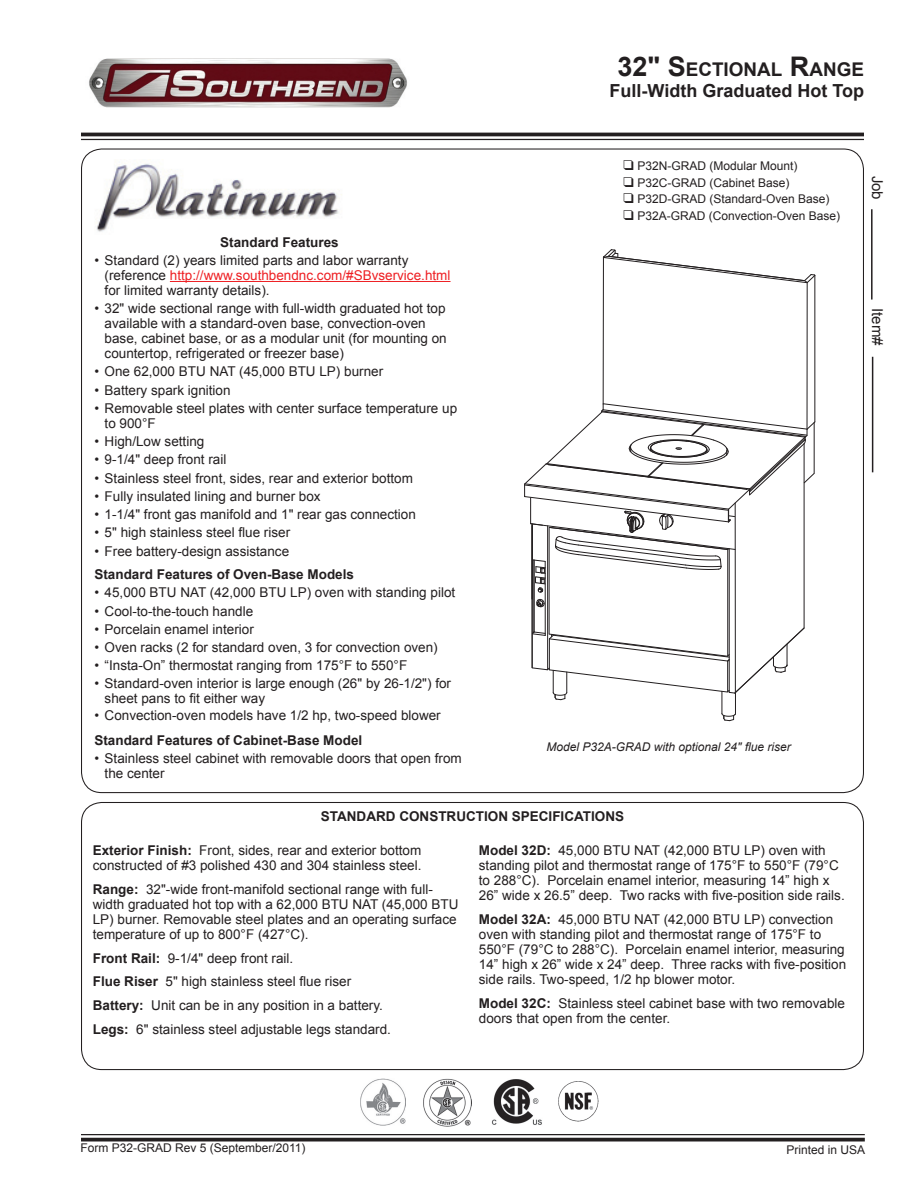
<style>
.page{position:relative;width:918px;height:1188px;background:#fff}
.page>*{position:absolute;margin:0;border:0;box-sizing:border-box;transform-origin:0 0}
.t1{font:700 18.9px "Arial";color:#231f20}
.t2{font:700 18px "Arial";color:#231f20}
.t3{font:15px "Arial";color:#231f20}
.t4{font:13.5px/15px "Arial";color:#231f20}
.t5{font:700 13.5px "Arial";color:#231f20}
.t6{font:12px/16.5px "Arial";color:#231f20}
.t7{font:italic 12px "Arial";color:#231f20}
.s1{font-size:27px}
.s2{color:#ee1f23}
.s3{font-weight:700}
</style>
<div class="page">
<hr style="left:871px;top:209px;width:2px;height:91px;background:#231f20">
<hr style="left:872px;top:357px;width:1px;height:115px;background:#231f20">
<hr style="left:81px;top:1134px;width:784px;height:1px;background:#231f20">
<svg style="left:81px;top:1138px;width:784px;height:4px;background:#3e3a3b"></svg>
<hr style="left:81px;top:133px;width:783px;height:3px;background:#231f20">
<hr style="left:81px;top:139px;width:783px;height:1px;background:#231f20">
<img style="left:424px;top:1078px;width:47px;height:48px">
<img style="left:360px;top:1079px;width:46px;height:47px">
<img style="left:558px;top:1081px;width:41px;height:41px">
<img style="left:491px;top:1079px;width:51px;height:46px">
<img style="left:89px;top:58px;width:319px;height:50px">
<hr style="left:170px;top:281px;width:281px;height:1px;background:#ee1f23">
<hr style="left:545px;top:561px;width:1px;height:74px;background:#231f20">
<hr style="left:547px;top:526px;width:1px;height:144px;background:#231f20">
<hr style="left:549px;top:527px;width:1px;height:107px;background:#231f20">
<hr style="left:727px;top:550px;width:1px;height:106px;background:#231f20">
<hr style="left:729px;top:549px;width:1px;height:143px;background:#231f20">
<hr style="left:532px;top:524px;width:1px;height:144px;background:#231f20">
<hr style="left:534px;top:560px;width:1px;height:72px;background:#231f20">
<hr style="left:603px;top:257px;width:1px;height:147px;background:#231f20">
<hr style="left:735px;top:503px;width:1px;height:190px;background:#231f20">
<hr style="left:804px;top:444px;width:1px;height:184px;background:#231f20">
<hr style="left:807px;top:283px;width:1px;height:146px;background:#231f20">
<hr style="left:815px;top:275px;width:1px;height:147px;background:#231f20">
<svg style="left:536px;top:599px;width:9px;height:8px"></svg>
<svg style="left:532px;top:627px;width:273px;height:94px"></svg>
<svg style="left:603px;top:249px;width:212px;height:34px"></svg>
<svg style="left:524px;top:403px;width:291px;height:190px"></svg>
<img style="left:96px;top:164px;width:246px;height:68px">
<h1 class="t1" style="left:617px;top:57px;width:248px"><span class="s1">32" S</span>ECTIONAL <span class="s1">R</span>ANGE</h1>
<h2 class="t2" style="left:610px;top:79px;width:256px">Full-Width Graduated Hot Top</h2>
<p class="t5" style="left:220px;top:233px;width:120px">Standard Features</p>
<p class="t4" style="left:105px;top:253px;width:347px;text-indent:-10px">• Standard (2) years limited parts and labor warranty (reference <span class="s2">http://www.southbendnc.com/#SBvservice.html </span>for limited warranty details).</p>
<p class="t4" style="left:105px;top:301px;width:344px;text-indent:-10px">• 32" wide sectional range with full-width graduated hot top available with a standard-oven base, convection-oven base, cabinet base, or as a modular unit (for mounting on countertop, refrigerated or freezer base)</p>
<p class="t4" style="left:94px;top:364px;width:290px">• One 62,000 BTU NAT (45,000 BTU LP) burner</p>
<p class="t4" style="left:94px;top:383px;width:138px">• Battery spark ignition</p>
<p class="t4" style="left:105px;top:401px;width:354px;text-indent:-10px">• Removable steel plates with center surface temperature up to 900°F</p>
<p class="t4" style="left:94px;top:434px;width:111px">• High/Low setting</p>
<p class="t4" style="left:94px;top:452px;width:133px">• 9-1/4" deep front rail</p>
<p class="t4" style="left:94px;top:471px;width:320px">• Stainless steel front, sides, rear and exterior bottom</p>
<p class="t4" style="left:94px;top:489px;width:228px">• Fully insulated lining and burner box</p>
<p class="t4" style="left:94px;top:507px;width:323px">• 1-1/4" front gas manifold and 1" rear gas connection</p>
<p class="t4" style="left:94px;top:525px;width:197px">• 5" high stainless steel flue riser</p>
<p class="t4" style="left:94px;top:543px;width:196px">• Free battery-design assistance</p>
<p class="t5" style="left:94px;top:566px;width:261px">Standard Features of Oven-Base Models</p>
<p class="t4" style="left:94px;top:585px;width:362px">• 45,000 BTU NAT (42,000 BTU LP) oven with standing pilot</p>
<p class="t4" style="left:94px;top:603px;width:160px">• Cool-to-the-touch handle</p>
<p class="t4" style="left:94px;top:622px;width:161px">• Porcelain enamel interior</p>
<p class="t4" style="left:94px;top:640px;width:345px">• Oven racks (2 for standard oven, 3 for convection oven)</p>
<p class="t4" style="left:94px;top:658px;width:314px">• “Insta-On” thermostat ranging from 175°F to 550°F</p>
<p class="t4" style="left:105px;top:676px;width:348px;text-indent:-10px">• Standard-oven interior is large enough (26" by 26-1/2") for sheet pans to fit either way</p>
<p class="t4" style="left:94px;top:708px;width:348px">• Convection-oven models have 1/2 hp, two-speed blower</p>
<p class="t5" style="left:94px;top:731px;width:269px">Standard Features of Cabinet-Base Model</p>
<p class="t4" style="left:105px;top:751px;width:359px;text-indent:-10px">• Stainless steel cabinet with removable doors that open from the center</p>
<p class="t6" style="left:637px;top:158px;width:204px">P32N-GRAD (Modular Mount)<br>P32C-GRAD (Cabinet Base)<br>P32D-GRAD (Standard-Oven Base)<br>P32A-GRAD (Convection-Oven Base)</p>
<p class="t7" style="left:546px;top:739px;width:246px">Model P32A-GRAD with optional 24" flue riser</p>
<p class="t5" style="left:321px;top:807px;width:305px">Standard CONSTRUCTION SPECIFICATIONS</p>
<p class="t4" style="left:93px;top:843px;width:330px"><span class="s3">Exterior Finish:</span> Front, sides, rear and exterior bottom constructed of #3 polished 430 and 304 stainless steel.</p>
<p class="t4" style="left:93px;top:882px;width:367px"><span class="s3">Range:</span> 32"-wide front-manifold sectional range with full&shy;width graduated hot top with a 62,000 BTU NAT (45,000 BTU LP) burner. Removable steel plates and an operating surface temperature of up to 800°F (427°C).</p>
<p class="t4" style="left:93px;top:946px;width:300px;line-height:23.7px"><span class="s3">Front Rail:</span> 9-1/4" deep front rail.<br><span class="s3">Flue Riser</span> 5" high stainless steel flue riser <span class="s3">Battery:</span> Unit can be in any position in a battery.<br><span class="s3">Legs:</span> 6" stainless steel adjustable legs standard.</p>
<p class="t4" style="left:479px;top:843px;width:367px"><span class="s3">Model 32D:</span> 45,000 BTU NAT (42,000 BTU LP) oven with standing pilot and thermostat range of 175°F to 550°F (79°C to 288°C). Porcelain enamel interior, measuring 14” high x 26” wide x 26.5” deep. Two racks with five-position side rails.</p>
<p class="t4" style="left:479px;top:912px;width:369px"><span class="s3">Model 32A:</span> 45,000 BTU NAT (42,000 BTU LP) convection oven with standing pilot and thermostat range of 175°F to 550°F (79°C to 288°C). Porcelain enamel interior, measuring 14” high x 26” wide x 24” deep. Three racks with five-position side rails. Two-speed, 1/2 hp blower motor.</p>
<p class="t4" style="left:479px;top:996px;width:368px"><span class="s3">Model 32C:</span> Stainless steel cabinet base with two removable doors that open from the center.</p>
<p class="t3" style="left:887px;top:176px;width:26px;rotate:90deg">Job</p>
<p class="t3" style="left:887px;top:308px;width:39px;rotate:90deg">Item#</p>
<p class="t6" style="left:80px;top:1140px;width:227px">Form P32-GRAD Rev 5 (September/2011)</p>
<p class="t6" style="left:786px;top:1141px;width:80px">Printed in USA</p>
</div>
